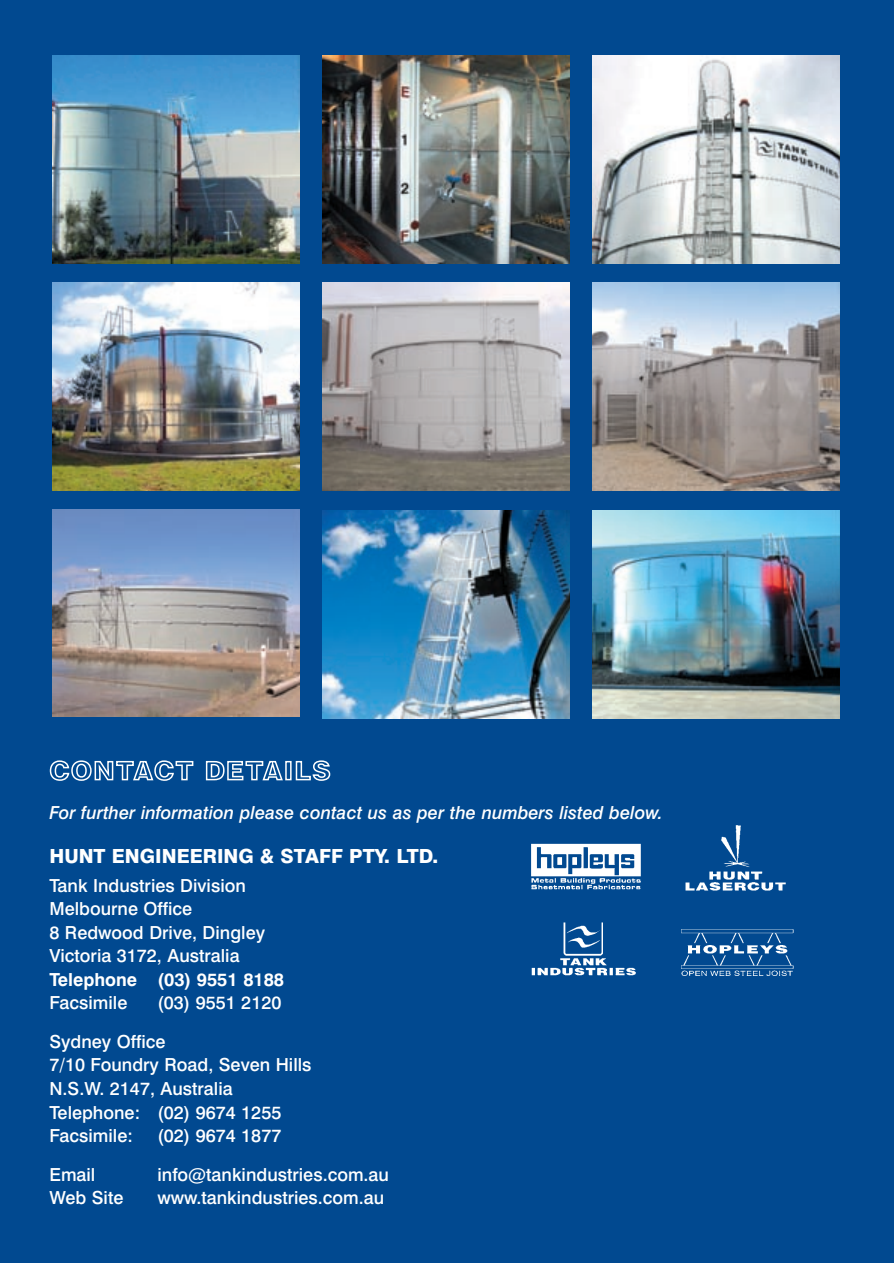
<style>
.page{position:relative;width:894px;height:1263px;background:#fff}
.page>*{position:absolute;margin:0;border:0;box-sizing:border-box;transform-origin:0 0}
.t1{font:800 19.5px "Swiss 721 BT";color:#fff}
.t2{font:500 18px/23.5px "Swiss 721 BT";color:#fff}
.t3{font:italic 500 18px "Swiss 721 BT";color:#fff}
.t4{font:700 18px "Swiss 721 BT";color:#fff}
</style>
<div class="page">
<img style="left:0;top:0;width:893px;height:1263px">
<p class="t3" style="left:49px;top:805px;width:614px">For further information please contact us as per the numbers listed below.</p>
<p class="t1" style="left:49px;top:849px;width:390px">HUNT ENGINEERING &amp; STAFF PTY. LTD.</p>
<p class="t2" style="left:49px;top:875px;width:217px">Tank Industries Division<br>Melbourne Office<br>8 Redwood Drive, Dingley<br>Victoria 3172, Australia</p>
<p class="t4" style="left:49px;top:973px;width:236px">Telephone (03) 9551 8188</p>
<p class="t2" style="left:49px;top:993px;width:79px">Facsimile</p>
<p class="t2" style="left:49px;top:985px;width:233px;line-height:38.5px;text-indent:108px">(03) 9551 2120<br>Sydney Office</p>
<p class="t2" style="left:49px;top:1055px;width:263px">7/10 Foundry Road, Seven Hills<br>N.S.W. 2147, Australia<br>Telephone: (02) 9674 1255<br>Facsimile:</p>
<p class="t2" style="left:157px;top:1126px;width:125px">(02) 9674 1877</p>
<p class="t2" style="left:49px;top:1164px;width:47px">Email</p>
<p class="t2" style="left:157px;top:1164px;width:233px">info@tankindustries.com.au</p>
<p class="t2" style="left:49px;top:1188px;width:75px">Web Site</p>
<p class="t2" style="left:157px;top:1188px;width:228px">www.tankindustries.com.au</p>
</div>
